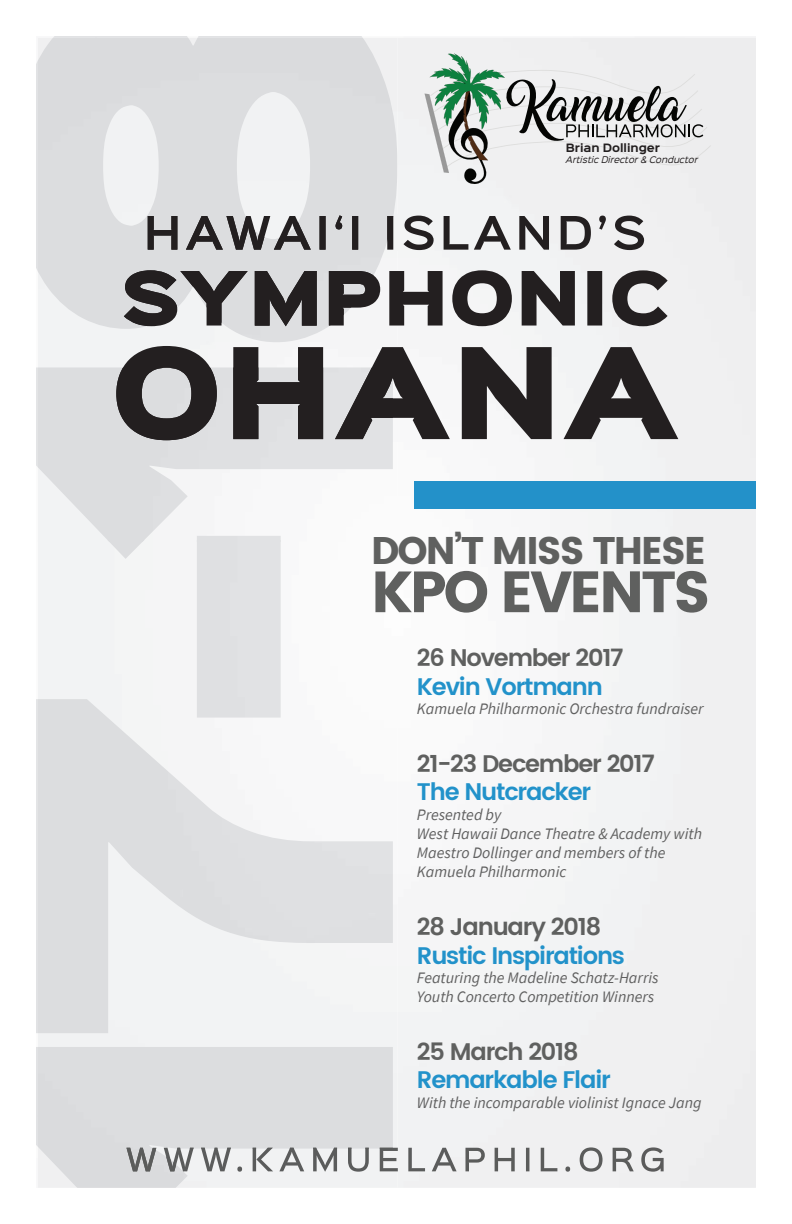
<style>
.page{position:relative;width:792px;height:1224px;background:#fff}
.page>*{position:absolute;margin:0;border:0;box-sizing:border-box;transform-origin:0 0}
.t1{font:58px "Poppins";letter-spacing:-.055em;color:#5f605f}
.t2{font:38.4px "Poppins";letter-spacing:-.05em;color:#5f605f}
.t3{font:600 24px "Poppins";letter-spacing:-.05em;color:#2292ca}
.t4{font:600 24px "Poppins";letter-spacing:-.05em;color:#5f605f}
.t5{font:italic 16px/19.2px "Source Sans Pro";color:#606060}
.t6{font:700 10.4px "Sinkin Sans 700";color:#231f20}
.t7{font:italic 8.4px "Sinkin Sans 400";color:#231f20}
</style>
<div class="page">
<img style="left:96px;top:36px;width:301px;height:2px">
<img style="left:397px;top:38px;width:359px;height:1150px">
<img style="left:38px;top:38px;width:359px;height:1150px">
<img style="left:397px;top:270px;width:271px;height:56px">
<img style="left:124px;top:270px;width:273px;height:56px">
<img style="left:116px;top:345px;width:563px;height:96px">
<img style="left:397px;top:346px;width:281px;height:94px">
<img style="left:116px;top:346px;width:281px;height:94px">
<img style="left:148px;top:215px;width:497px;height:36px">
<img style="left:397px;top:215px;width:247px;height:35px">
<img style="left:148px;top:215px;width:249px;height:35px">
<img style="left:397px;top:1147px;width:267px;height:25px">
<img style="left:126px;top:1147px;width:271px;height:25px">
<svg style="left:425px;top:53px;width:286px;height:131px"></svg>
<div style="left:415px;top:481px;width:341px;height:28px;background:#2391c9"></div>
<p class="t6" style="left:566px;top:143px;width:96px">Brian Dollinger</p>
<p class="t7" style="left:566px;top:152px;width:134px">Artistic Director &amp; Conductor</p>
<h2 class="t2" style="left:371px;top:528px;width:337px">DON’T MISS THESE</h2>
<h1 class="t1" style="left:371px;top:558px;width:341px">KPO EVENTS</h1>
<h3 class="t4" style="left:417px;top:640px;width:208px">26 November 2017</h3>
<h3 class="t3" style="left:417px;top:668px;width:188px">Kevin Vortmann</h3>
<p class="t5" style="left:417px;top:699px;width:288px">Kamuela Philharmonic Orchestra fundraiser</p>
<h3 class="t4" style="left:417px;top:745px;width:240px">21-23 December 2017</h3>
<h3 class="t3" style="left:417px;top:774px;width:176px">The Nutcracker</h3>
<p class="t5" style="left:417px;top:805px;width:287px">Presented by<br>West Hawaii Dance Theatre &amp; Academy with<br>Maestro Dollinger and members of the<br>Kamuela Philharmonic</p>
<h3 class="t4" style="left:417px;top:908px;width:186px">28 January 2018</h3>
<h3 class="t3" style="left:417px;top:937px;width:210px">Rustic Inspirations</h3>
<p class="t5" style="left:417px;top:968px;width:243px">Featuring the Madeline Schatz-Harris<br>Youth Concerto Competition Winners</p>
<h3 class="t4" style="left:417px;top:1033px;width:163px">25 March 2018</h3>
<h3 class="t3" style="left:417px;top:1062px;width:195px">Remarkable Flair</h3>
<p class="t5" style="left:417px;top:1093px;width:286px">With the incomparable violinist Ignace Jang</p>
</div>
